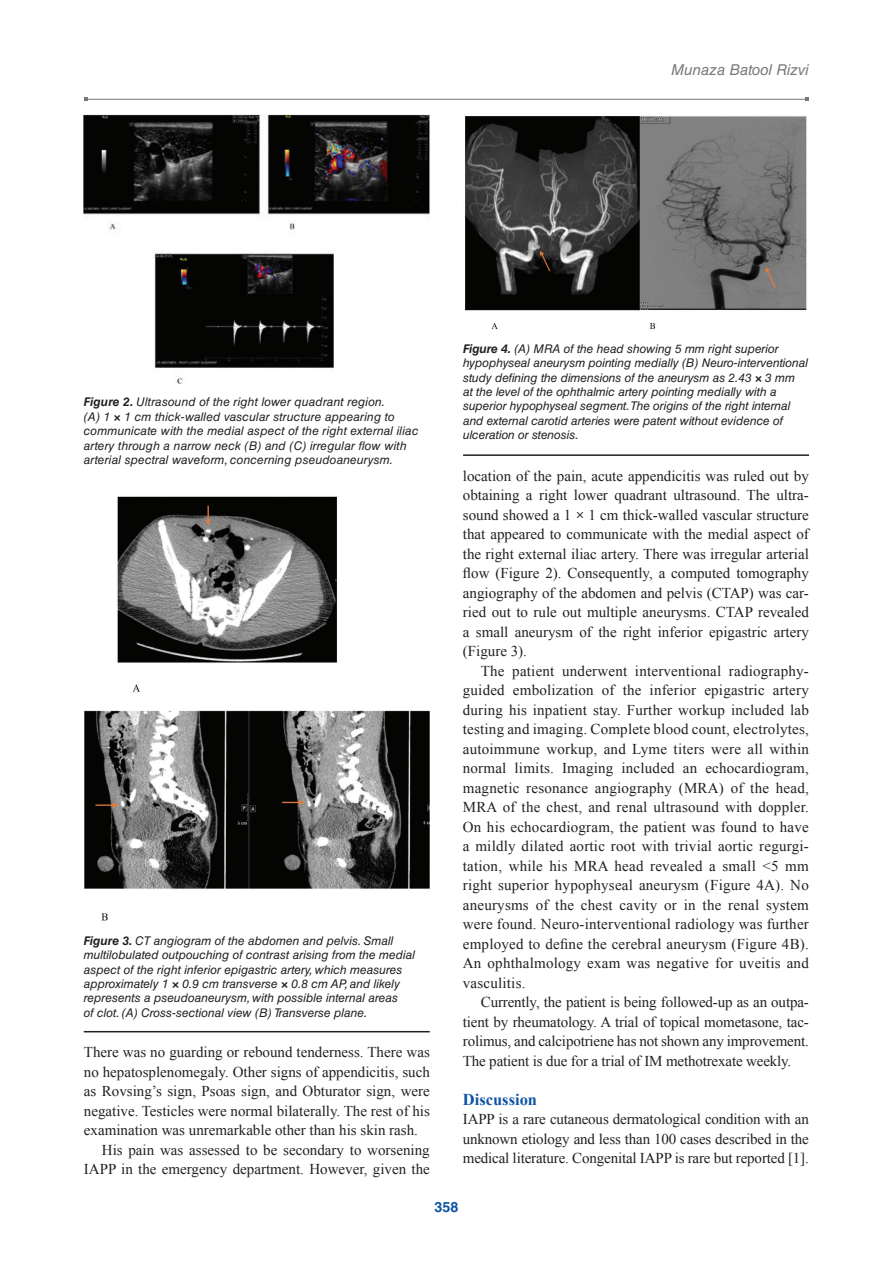
<style>
.page{position:relative;width:893px;height:1263px;background:#fff}
.page>*{position:absolute;margin:0;border:0;box-sizing:border-box;transform-origin:0 0}
.t1{font:700 16.5px "Times New Roman";color:#1055a4}
.t2{font:15px/19.5px "Times New Roman";color:#231f20;text-align:justify}
.t3{font:italic 15px "Helvetica LT Std";color:#76787b}
.t4{font:700 14.25px "Helvetica LT Std";color:#1055a4}
.t5{font:italic 12px/14.4px "Helvetica LT Std";color:#231f20}
.s1{font-weight:700}
.s2{font-weight:700;font-style:normal}
</style>
<div class="page">
<hr style="left:86px;top:99px;width:721px;height:1px;background:#76787b">
<img style="left:84px;top:114px;width:345px;height:269px">
<img style="left:465px;top:116px;width:342px;height:213px">
<img style="left:84px;top:496px;width:345px;height:425px">
<hr style="left:84px;top:1031px;width:346px;height:1px;background:#231f20">
<hr style="left:463px;top:454px;width:346px;height:2px;background:#231f20">
<p class="t3" style="left:671px;top:61px;width:139px">Munaza Batool Rizvi</p>
<p class="t5" style="left:84px;top:395px;width:336px"><span class="s1">Figure 2.</span> Ultrasound of the right lower quadrant region.<br>(A) 1 <span class="s2">×</span> 1 cm thick-walled vascular structure appearing to communicate with the medial aspect of the right external iliac artery through a narrow neck (B) and (C) irregular flow with arterial spectral waveform, concerning pseudoaneurysm.</p>
<p class="t5" style="left:84px;top:933px;width:333px"><span class="s1">Figure 3.</span> CT angiogram of the abdomen and pelvis. Small multilobulated outpouching of contrast arising from the medial aspect of the right inferior epigastric artery, which measures approximately 1 <span class="s2">×</span> 0.9 cm transverse <span class="s2">×</span> 0.8 cm AP, and likely represents a pseudoaneurysm, with possible internal areas<br>of clot. (A) Cross-sectional view (B) Transverse plane.</p>
<p class="t2" style="left:84px;top:1042px;width:347px">There was no guarding or rebound tenderness. There was</p>
<p class="t2" style="left:84px;top:1062px;width:347px">no hepatosplenomegaly. Other signs of appendicitis, such</p>
<p class="t2" style="left:84px;top:1081px;width:347px">as Rovsing’s sign, Psoas sign, and Obturator sign, were</p>
<p class="t2" style="left:84px;top:1101px;width:347px">negative. Testicles were normal bilaterally. The rest of his</p>
<p class="t2" style="left:84px;top:1120px;width:336px">examination was unremarkable other than his skin rash.</p>
<p class="t2" style="left:102px;top:1140px;width:329px">His pain was assessed to be secondary to worsening</p>
<p class="t2" style="left:84px;top:1159px;width:347px">IAPP in the emergency department. However, given the</p>
<p class="t5" style="left:463px;top:341px;width:346px"><span class="s1">Figure 4.</span> (A) MRA of the head showing 5 mm right superior hypophyseal aneurysm pointing medially (B) Neuro-interventional study defining the dimensions of the aneurysm as 2.43 <span class="s2">×</span> 3 mm<br>at the level of the ophthalmic artery pointing medially with a superior hypophyseal segment.The origins of the right internal and external carotid arteries were patent without evidence of ulceration or stenosis.</p>
<p class="t2" style="left:463px;top:466px;width:347px">location of the pain, acute appendicitis was ruled out by obtaining a right lower quadrant ultrasound. The ultra&shy;sound showed a 1 <span class="s1">×</span> 1 cm thick-walled vascular structure that appeared to communicate with the medial aspect of the right external iliac artery. There was irregular arterial flow (Figure 2). Consequently, a computed tomography angiography of the abdomen and pelvis (CTAP) was car&shy;ried out to rule out multiple aneurysms. CTAP revealed a small aneurysm of the right inferior epigastric artery (Figure 3).</p>
<p class="t2" style="left:463px;top:661px;width:348px;text-indent:18px">The patient underwent interventional radiography&shy;guided embolization of the inferior epigastric artery during his inpatient stay. Further workup included lab testing and imaging. Complete blood count, electrolytes, autoimmune workup, and Lyme titers were all within normal limits. Imaging included an echocardiogram, magnetic resonance angiography (MRA) of the head, MRA of the chest, and renal ultrasound with doppler.<br>On his echocardiogram, the patient was found to have a mildly dilated aortic root with trivial aortic regurgi&shy;tation, while his MRA head revealed a small &lt;5 mm right superior hypophyseal aneurysm (Figure 4A). No aneurysms of the chest cavity or in the renal system were found. Neuro-interventional radiology was further employed to define the cerebral aneurysm (Figure 4B).<br>An ophthalmology exam was negative for uveitis and vasculitis.</p>
<p class="t2" style="left:463px;top:992px;width:348px;text-indent:18px">Currently, the patient is being followed-up as an outpa&shy;tient by rheumatology. A trial of topical mometasone, tac&shy;rolimus, and calcipotriene has not shown any improvement.<br>The patient is due for a trial of IM methotrexate weekly.</p>
<p class="t1" style="left:463px;top:1088px;width:76px">Discussion</p>
<p class="t2" style="left:463px;top:1109px;width:348px">IAPP is a rare cutaneous dermatological condition with an unknown etiology and less than 100 cases described in the medical literature. Congenital IAPP is rare but reported [1].</p>
<p class="t4" style="left:435px;top:1198px;width:25px">358</p>
</div>
